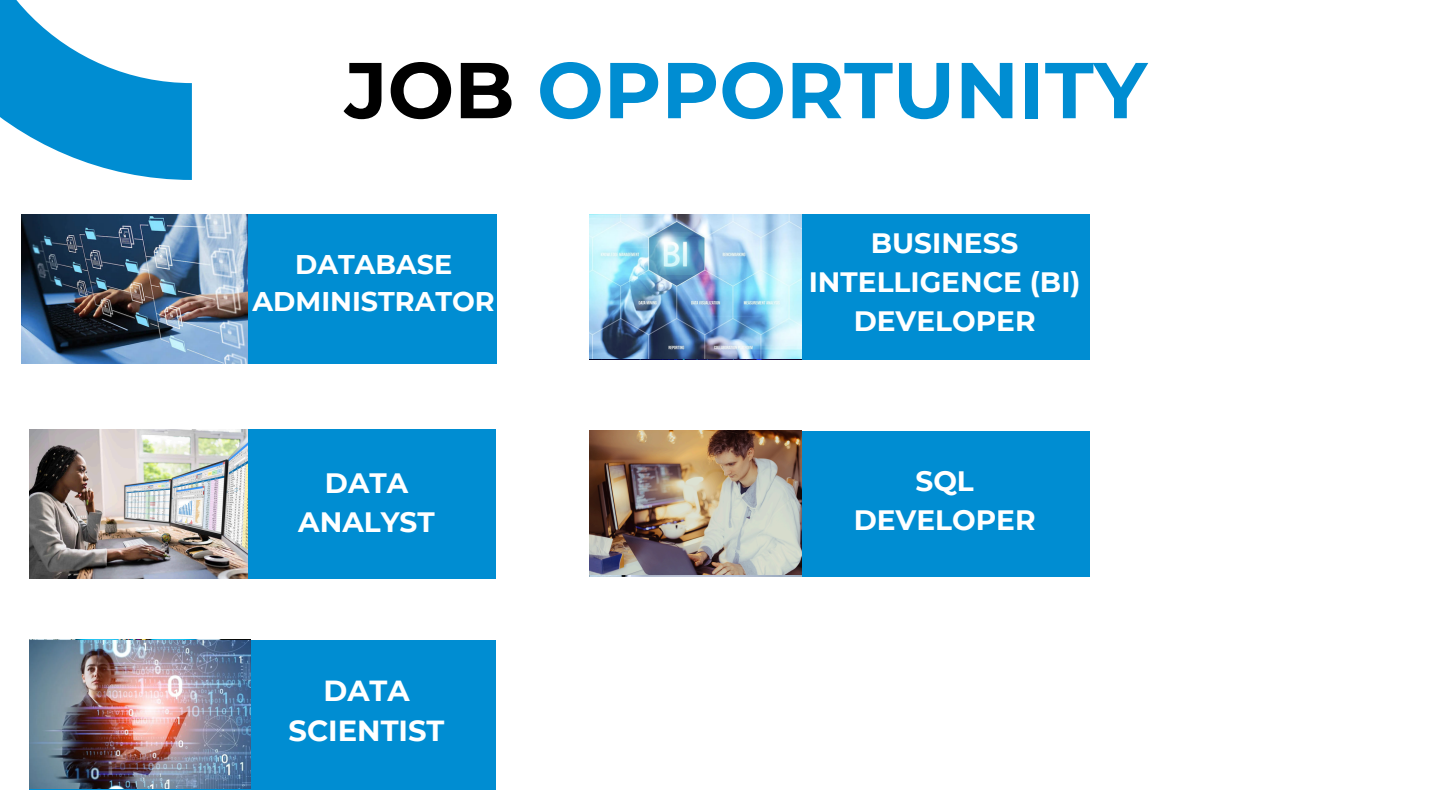
<style>
.page{position:relative;width:1440px;height:810px;background:#fff}
.page>*{position:absolute;margin:0;border:0;box-sizing:border-box;transform-origin:0 0}
.t1{font:700 79px "Montserrat";color:#008dd2}
.t2{font:700 29px/40.5px "Montserrat";color:#fff;text-align:center}
.t3{font:700 28px/39px "Montserrat";color:#fff;text-align:center}
.t4{font:700 27px/37.5px "Montserrat";color:#fff;text-align:center}
.s1{color:#000}
</style>
<div class="page">
<svg style="left:0;top:0;width:192px;height:180px"></svg>
<div style="left:21px;top:214px;width:475px;height:150px;background:#008dd2"></div>
<div style="left:30px;top:429px;width:466px;height:150px;background:#008dd2"></div>
<div style="left:30px;top:640px;width:466px;height:149px;background:#008dd2"></div>
<div style="left:590px;top:214px;width:500px;height:146px;background:#008dd2"></div>
<div style="left:590px;top:431px;width:500px;height:146px;background:#008dd2"></div>
<img style="left:21px;top:214px;width:227px;height:149px">
<img style="left:30px;top:429px;width:217px;height:150px">
<img style="left:30px;top:640px;width:220px;height:149px">
<img style="left:590px;top:214px;width:211px;height:145px">
<img style="left:590px;top:431px;width:211px;height:144px">
<p class="t1" style="left:345px;top:42px;width:804px"><span class="s1">JOB</span> OPPORTUNITY</p>
<p class="t4" style="left:253px;top:245px;width:244px">DATABASE<br>ADMINISTRATOR</p>
<p class="t3" style="left:298px;top:463px;width:138px">DATA<br>ANALYST</p>
<p class="t2" style="left:289px;top:670px;width:157px">DATA<br>SCIENTIST</p>
<p class="t3" style="left:809px;top:223px;width:273px">BUSINESS<br>INTELLIGENCE (BI)<br>DEVELOPER</p>
<p class="t3" style="left:854px;top:461px;width:183px">SQL<br>DEVELOPER</p>
</div>
